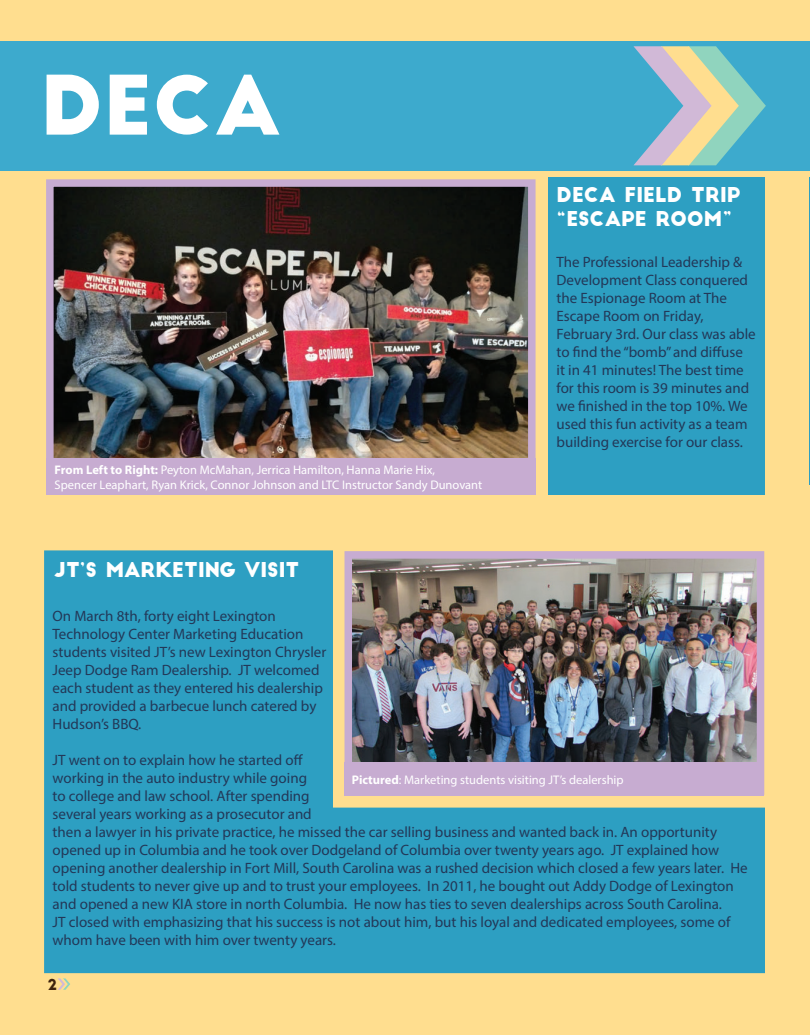
<style>
.page{position:relative;width:810px;height:1035px;background:#ffde8f}
.page>*{position:absolute;margin:0;border:0;box-sizing:border-box;transform-origin:0 0}
.t1{font:80px "Big John";color:#fff}
.t2{font:20px "Big John";color:#fff}
.t3{font:15px/18px "Myriad Pro";color:#233858}
.t4{font:15px "Big John";color:#3e230d}
.t5{font:12.5px "Myriad Pro";color:#fff}
.s1{font-weight:700}
</style>
<div class="page">
<svg style="left:58px;top:978px;width:12px;height:12px"></svg>
<div style="left:0;top:41px;width:810px;height:129px;background:#3daacd"></div>
<svg style="left:633px;top:46px;width:133px;height:119px"></svg>
<hr style="left:809px;top:177px;width:1px;height:308px;background:#2d9fc2">
<div style="left:548px;top:177px;width:217px;height:318px;background:#2d9fc2"></div>
<div style="left:44px;top:550px;width:721px;height:423px;background:#2d9fc2"></div>
<img style="left:55px;top:188px;width:472px;height:270px">
<div style="left:46px;top:179px;width:490px;height:315px;border:8px solid #c7acd1"></div>
<div style="left:46px;top:458px;width:490px;height:36px;background:#c7acd1"></div>
<img style="left:354px;top:560px;width:401px;height:203px">
<div style="left:345px;top:551px;width:419px;height:244px;border:8px solid #c7acd1"></div>
<div style="left:345px;top:763px;width:419px;height:33px;background:#c7acd1"></div>
<p class="t1" style="left:41px;top:69px;width:242px">DECA</p>
<p class="t5" style="left:55px;top:462px;width:382px"><span class="s1">From Left to Right:</span> Peyton McMahan, Jerrica Hamilton, Hanna Marie Hix,</p>
<p class="t5" style="left:55px;top:477px;width:429px">Spencer Leaphart, Ryan Krick, Connor Johnson and LTC Instructor Sandy Dunovant</p>
<p class="t2" style="left:54px;top:561px;width:247px">JT’S MARKETING VISIT</p>
<p class="t2" style="left:557px;top:186px;width:186px">DECA FIELD TRIP</p>
<p class="t2" style="left:557px;top:210px;width:177px">“ESCAPE ROOM”</p>
<p class="t3" style="left:557px;top:253px;width:201px">The Professional Leadership &amp;<br>Development Class conquered the Espionage Room at The<br>Escape Room on Friday,<br>February 3rd. Our class was able to find the “bomb” and diffuse<br>it in 41 minutes! The best time for this room is 39 minutes and we finished in the top 10%. We used this fun activity as a team building exercise for our class.</p>
<p class="t3" style="left:53px;top:607px;width:275px">On March 8th, forty eight Lexington Technology Center Marketing Education students visited JT’s new Lexington Chrysler Jeep Dodge Ram Dealership. JT welcomed each student as they entered his dealership and provided a barbecue lunch catered by Hudson’s BBQ.</p>
<p class="t3" style="left:53px;top:751px;width:697px">JT went on to explain how he started off<br>working in the auto industry while going<br>to college and law school. After spending<br>several years working as a prosecutor and<br>then a lawyer in his private practice, he missed the car selling business and wanted back in. An opportunity opened up in Columbia and he took over Dodgeland of Columbia over twenty years ago. JT explained how opening another dealership in Fort Mill, South Carolina was a rushed decision which closed a few years later. He told students to never give up and to trust your employees. In 2011, he bought out Addy Dodge of Lexington and opened a new KIA store in north Columbia. He now has ties to seven dealerships across South Carolina.</p>
<p class="t3" style="left:53px;top:913px;width:679px">JT closed with emphasizing that his success is not about him, but his loyal and dedicated employees, some of whom have been with him over twenty years.</p>
<p class="t5" style="left:352px;top:772px;width:273px"><span class="s1">Pictured</span>: Marketing students visiting JT’s dealership</p>
<p class="t4" style="left:48px;top:977px;width:11px">2</p>
</div>
